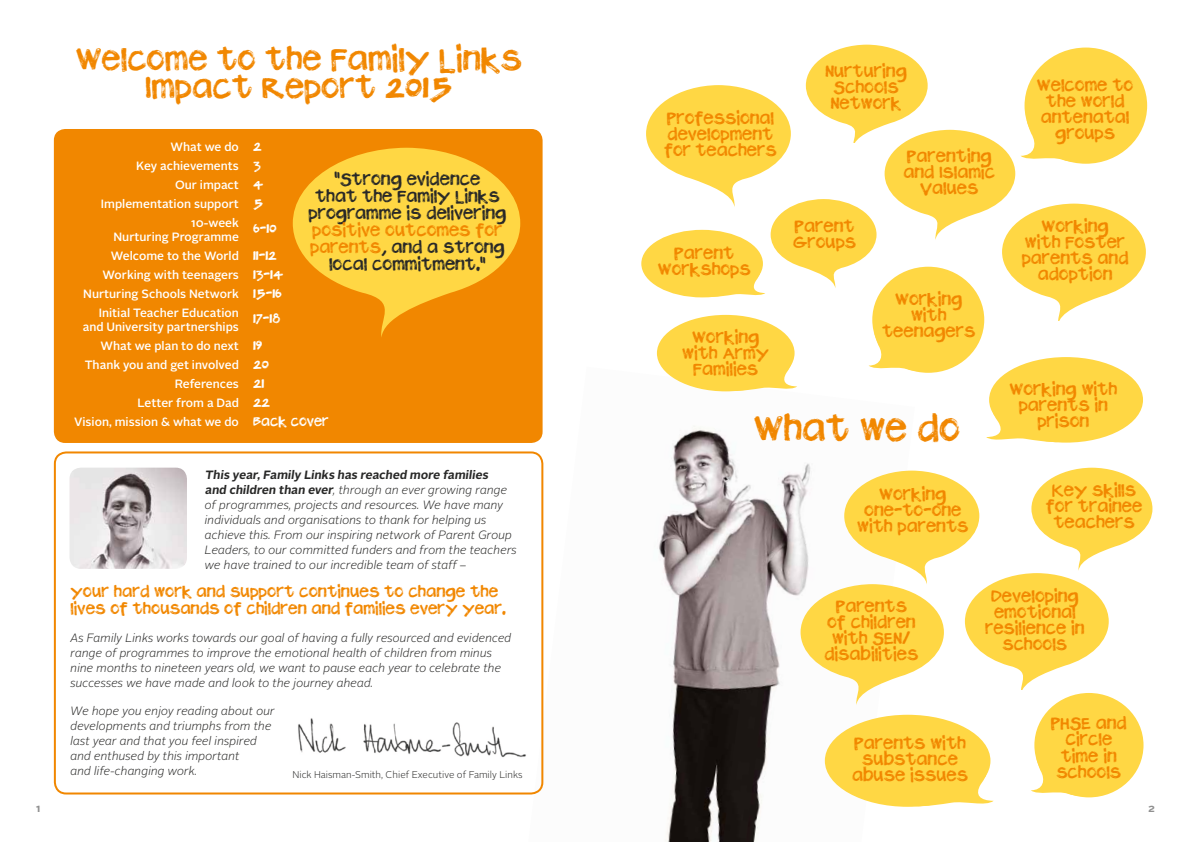
<style>
.page{position:relative;width:1191px;height:842px;background:#fff}
.page>*{position:absolute;margin:0;border:0;box-sizing:border-box;transform-origin:0 0}
.t1{font:700 32px "Plz Print Brush";color:#f18700}
.t2{font:700 28px/28px "Plz Print Brush";color:#f18700;text-align:center}
.t3{font:700 15px/16px "Plz Print Brush";color:#f18700;text-align:center}
.t4{font:700 15px/17px "Plz Print Brush";color:#282827;text-align:center}
.t5{font:700 14px/17px "Plz Print Brush";color:#f18700}
.t6{font:italic 300 12px/15px "Alright Sans";color:#282827}
.t7{font:500 12px/19px "Alright Sans";color:#fff;text-align:right}
.t8{font:700 12px/19px "Plz Print Brush";color:#fff}
.t9{font:700 11px "Alright Sans";color:#909090}
.t10{font:300 9.8px "Alright Sans";color:#282827}
.s1{color:#f18700}
.s2{font-weight:700;font-style:normal}
</style>
<div class="page">
<img style="left:528px;top:367px;width:386px;height:475px">
<div style="left:1130px;top:782px;width:61px;height:40px;border:1px solid #fff;border-radius:12px"></div>
<div style="left:54px;top:129px;width:488px;height:314px;background:#f18700;border-radius:11px"></div>
<svg style="left:293px;top:148px;width:227px;height:189px;fill:#ffd744"></svg>
<svg style="left:646px;top:45px;width:499px;height:398px"></svg>
<div style="left:825px;top:715px;width:165px;height:92px;background:#ffd744;border-radius:50%"></div>
<svg style="left:903px;top:719px;width:90px;height:88px"></svg>
<svg style="left:800px;top:468px;width:352px;height:237px"></svg>
<div style="left:1034px;top:693px;width:109px;height:104px;background:#ffd744;border-radius:50%"></div>
<svg style="left:1031px;top:716px;width:101px;height:81px"></svg>
<div style="left:9px;top:758px;width:40px;height:40px;border:1px solid #fff;border-radius:12px"></div>
<img style="left:298px;top:713px;width:231px;height:55px">
<div style="left:54px;top:451px;width:489px;height:343px;border:2px solid #f18700;border-radius:11px"></div>
<img style="left:69px;top:468px;width:118px;height:101px">
<h2 class="t2" style="left:76px;top:48px;width:447px">WELCOME TO THE FAMILY LINKS<br>IMPACT REPORT 2015</h2>
<p class="t7" style="left:101px;top:137px;width:139px">What we do<br>Key achievements<br>Our impact<br>Implementation support<br>10-week</p>
<p class="t7" style="left:83px;top:227px;width:157px">Nurturing Programme<br>Welcome to the World<br>Working with teenagers<br>Nurturing Schools Network<br>Initial Teacher Education</p>
<p class="t7" style="left:74px;top:317px;width:166px">and University partnerships<br>What we plan to do next<br>Thank you and get involved<br>References<br>Letter from a Dad<br>Vision, mission &amp; what we do</p>
<p class="t8" style="left:253px;top:138px;width:12px">2<br>3<br>4<br>5</p>
<p class="t8" style="left:253px;top:220px;width:25px">6-10</p>
<p class="t8" style="left:253px;top:247px;width:32px">11-12<br>13-14<br>15-16</p>
<p class="t8" style="left:253px;top:310px;width:29px">17-18</p>
<p class="t8" style="left:253px;top:337px;width:77px">19<br>20<br>21<br>22<br>BACK COVER</p>
<p class="t4" style="left:308px;top:172px;width:199px">“STRONG EVIDENCE<br>THAT THE FAMILY LINKS<br>PROGRAMME IS DELIVERING</p>
<p class="t4" style="left:310px;top:223px;width:196px"><span class="s1">POSITIVE OUTCOMES FOR<br>PARENTS</span>, AND A STRONG<br>LOCAL COMMITMENT.”</p>
<p class="t6" style="left:205px;top:468px;width:313px"><span class="s2">This year,Family Links has reached more families and children than ever</span>, through an ever growing range of programmes, projects and resources. We have many individuals and organisations to thank for helping us achieve this. From our inspiring network of Parent Group Leaders, to our committed funders and from the teachers we have trained to our incredible team of staff –</p>
<p class="t5" style="left:71px;top:584px;width:437px">YOUR HARD WORK AND SUPPORT CONTINUES TO CHANGE THE<br>LIVES OF THOUSANDS OF CHILDREN AND FAMILIES EVERY YEAR.</p>
<p class="t6" style="left:71px;top:630px;width:442px">As Family Links works towards our goal of having a fully resourced and evidenced range of programmes to improve the emotional health of children from minus nine months to nineteen years old, we want to pause each year to celebrate the successes we have made and look to the journey ahead.</p>
<p class="t6" style="left:71px;top:703px;width:206px">We hope you enjoy reading about our developments and triumphs from the last year and that you feel inspired and enthused by this important<br>and life-changing work.</p>
<p class="t10" style="left:292px;top:768px;width:231px">Nick Haisman-Smith, Chief Executive of Family Links</p>
<p class="t3" style="left:664px;top:112px;width:114px;text-align:left">PROFESSIONAL<br>DEVELOPMENT<br>FOR TEACHERS</p>
<p class="t3" style="left:658px;top:247px;width:94px">PARENT<br>WORKSHOPS</p>
<p class="t3" style="left:682px;top:330px;width:88px">WORKING<br>WITH ARMY<br>FAMILIES</p>
<p class="t3" style="left:825px;top:64px;width:83px">NURTURING<br>SCHOOLS<br>NETWORK</p>
<p class="t3" style="left:793px;top:220px;width:65px;text-align:left">PARENT<br>GROUPS</p>
<p class="t3" style="left:903px;top:149px;width:93px">PARENTING<br>AND ISLAMIC<br>VALUES</p>
<p class="t3" style="left:882px;top:293px;width:95px">WORKING<br>WITH<br>TEENAGERS</p>
<h1 class="t1" style="left:754px;top:410px;width:208px">WHAT WE DO</h1>
<p class="t3" style="left:1037px;top:79px;width:98px">WELCOME TO<br>THE WORLD<br>ANTENATAL<br>GROUPS</p>
<p class="t3" style="left:1021px;top:220px;width:108px">WORKING<br>WITH FOSTER<br>PARENTS AND<br>ADOPTION</p>
<p class="t3" style="left:1009px;top:382px;width:109px">WORKING WITH<br>PARENTS IN<br>PRISON</p>
<p class="t3" style="left:857px;top:488px;width:113px">WORKING<br>ONE-TO-ONE<br>WITH PARENTS</p>
<p class="t3" style="left:1046px;top:484px;width:98px">KEY SKILLS<br>FOR TRAINEE<br>TEACHERS</p>
<p class="t3" style="left:824px;top:599px;width:95px">PARENTS<br>OF CHILDREN<br>WITH SEN/<br>DISABILITIES</p>
<p class="t3" style="left:985px;top:590px;width:101px">DEVELOPING<br>EMOTIONAL<br>RESILIENCE IN<br>SCHOOLS</p>
<p class="t3" style="left:852px;top:737px;width:117px">PARENTS WITH<br>SUBSTANCE<br>ABUSE ISSUES</p>
<p class="t3" style="left:1050px;top:717px;width:77px">PHSE AND<br>CIRCLE<br>TIME IN<br>SCHOOLS</p>
<p class="t9" style="left:36px;top:801px;width:6px">1</p>
<p class="t9" style="left:1148px;top:801px;width:8px">2</p>
</div>
